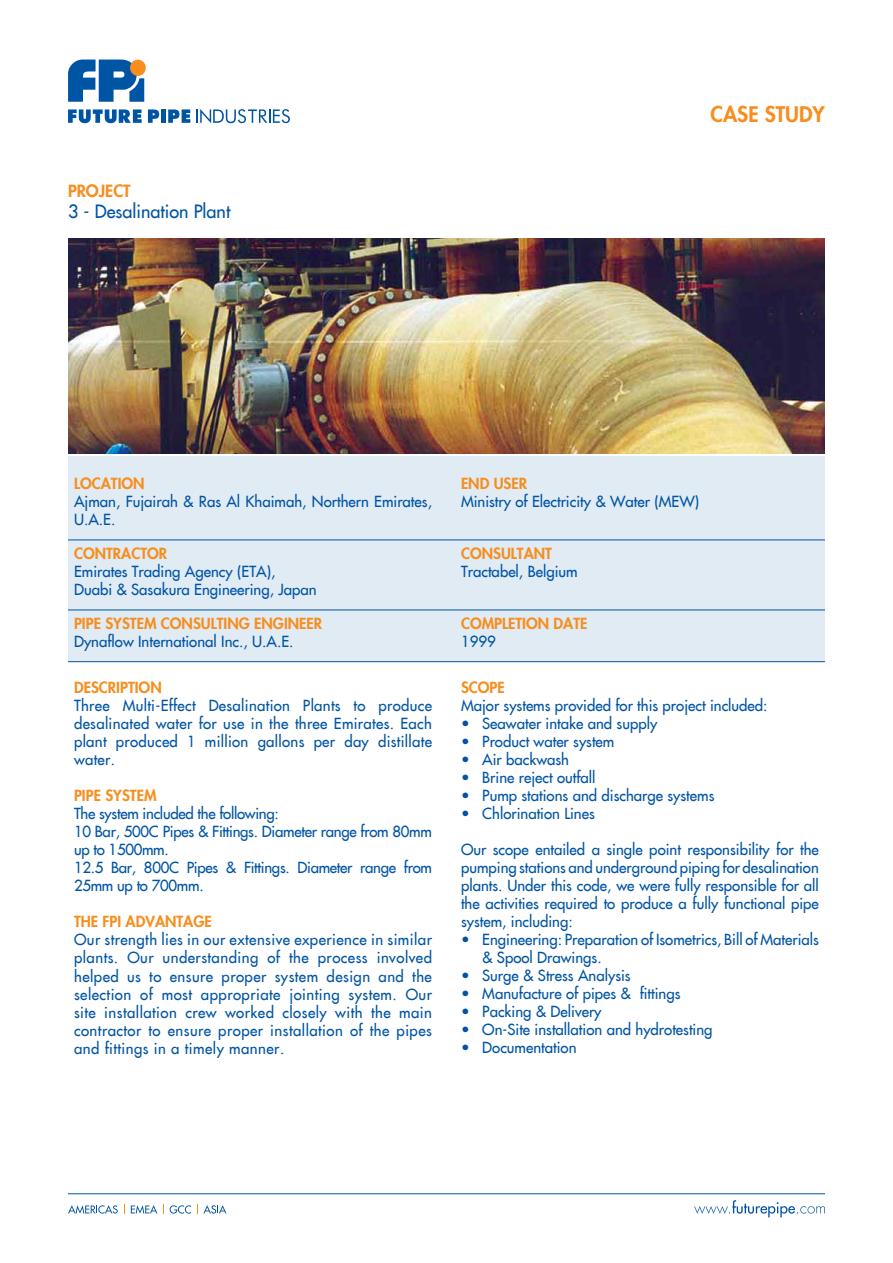
<style>
.page{position:relative;width:893px;height:1263px;background:#fff}
.page>*{position:absolute;margin:0;border:0;box-sizing:border-box;transform-origin:0 0}
.t1{font:800 21px "Futura LT";color:#f78e1e}
.t2{font:18px "Futura LT";color:#0054a4}
.t3{font:800 16.5px "Futura LT";color:#f78e1e}
.t4{font:15px/18px "Futura LT";color:#0054a4}
.t5{font:15px/18px "Futura LT";letter-spacing:-.02em;color:#0054a4}
.t6{font:800 15px "Futura LT";color:#f78e1e}
</style>
<div class="page">
<svg style="left:197px;top:109px;width:93px;height:14px"></svg>
<svg style="left:68px;top:109px;width:74px;height:14px"></svg>
<svg style="left:148px;top:109px;width:11px;height:14px"></svg>
<div style="left:161px;top:109px;width:5px;height:14px;background:#0054a4"></div>
<svg style="left:168px;top:109px;width:22px;height:14px"></svg>
<svg style="left:68px;top:60px;width:76px;height:42px"></svg>
<div style="left:130px;top:60px;width:16px;height:16px;background:#f78e1e;border-radius:50%"></div>
<svg style="left:694px;top:1200px;width:131px;height:17px"></svg>
<hr style="left:68px;top:1193px;width:757px;height:1px;background:#0054a4">
<svg style="left:68px;top:1205px;width:50px;height:8px"></svg>
<svg style="left:131px;top:1205px;width:26px;height:8px"></svg>
<svg style="left:170px;top:1205px;width:21px;height:8px"></svg>
<svg style="left:197px;top:1204px;width:29px;height:9px"></svg>
<div style="left:68px;top:456px;width:757px;height:157px;background:#e0ebf4"></div>
<svg style="left:68px;top:539px;width:757px;height:122px"></svg>
<hr style="left:68px;top:540px;width:370px;height:1px;background:#0054a4">
<svg style="left:438px;top:540px;width:17px;height:1px"></svg>
<hr style="left:455px;top:540px;width:370px;height:1px;background:#0054a4">
<hr style="left:68px;top:610px;width:370px;height:1px;background:#0054a4">
<svg style="left:438px;top:610px;width:17px;height:1px"></svg>
<hr style="left:455px;top:610px;width:370px;height:1px;background:#0054a4">
<hr style="left:68px;top:661px;width:370px;height:1px;background:#0054a4">
<svg style="left:438px;top:661px;width:17px;height:1px"></svg>
<hr style="left:455px;top:661px;width:370px;height:1px;background:#0054a4">
<img style="left:68px;top:238px;width:757px;height:215px">
<p class="t3" style="left:68px;top:180px;width:64px">PROJECT</p>
<p class="t2" style="left:68px;top:200px;width:164px">3 - Desalination Plant</p>
<h1 class="t1" style="left:710px;top:100px;width:116px">CASE STUDY</h1>
<p class="t6" style="left:74px;top:473px;width:72px">LOCATION</p>
<p class="t4" style="left:74px;top:492px;width:359px">Ajman, Fujairah &amp; Ras Al Khaimah, Northern Emirates,<br>U.A.E.</p>
<p class="t6" style="left:74px;top:543px;width:95px">CONTRACTOR</p>
<p class="t4" style="left:74px;top:562px;width:244px">Emirates Trading Agency (ETA),<br>Duabi &amp; Sasakura Engineering, Japan</p>
<p class="t6" style="left:74px;top:613px;width:99px">PIPE SYSTEM CON</p>
<p class="t6" style="left:193px;top:613px;width:100px">SULTING ENGINEER</p>
<p class="t4" style="left:74px;top:632px;width:221px">Dynaflow International Inc., U.A.E.</p>
<p class="t6" style="left:74px;top:678px;width:89px">DESCRIPTION</p>
<p class="t4" style="left:74px;top:697px;width:359px;text-align:justify">Three Multi-Effect Desalination Plants to produce desalinated water for use in the three Emirates. Each plant produced 1 million gallons per day distillate water.</p>
<p class="t6" style="left:74px;top:786px;width:84px">PIPE SYSTEM</p>
<p class="t5" style="left:74px;top:805px;width:359px">The system included the following:<br>10 Bar, 500C Pipes &amp; Fittings. Diameter range from 80mm up to 1500mm.<br>12.5 Bar, 800C Pipes &amp; Fittings. Diameter range from 25mm up to 700mm.</p>
<p class="t6" style="left:74px;top:912px;width:139px">THE FPI ADVANTAGE</p>
<p class="t4" style="left:74px;top:931px;width:359px;text-align:justify">Our strength lies in our extensive experience in similar plants. Our understanding of the process involved helped us to ensure proper system design and the selection of most appropriate jointing system. Our site installation crew worked closely with the main contractor to ensure proper installation of the pipes and fittings in a timely manner.</p>
<p class="t6" style="left:461px;top:473px;width:68px">END USER</p>
<p class="t4" style="left:461px;top:492px;width:240px">Ministry of Electricity &amp; Water (MEW)</p>
<p class="t6" style="left:461px;top:543px;width:93px">CONSULTANT</p>
<p class="t4" style="left:461px;top:562px;width:118px">Tractabel, Belgium</p>
<p class="t6" style="left:461px;top:613px;width:128px">COMPLETION DATE</p>
<p class="t4" style="left:461px;top:632px;width:36px">1999</p>
<p class="t6" style="left:461px;top:678px;width:44px">SCOPE</p>
<p class="t4" style="left:461px;top:696px;width:308px">Major systems provided for this project included:</p>
<p class="t4" style="left:461px;top:714px;width:198px">• Seawater intake and supply</p>
<p class="t4" style="left:461px;top:732px;width:155px">• Product water system</p>
<p class="t4" style="left:461px;top:750px;width:110px">• Air backwash</p>
<p class="t4" style="left:461px;top:768px;width:136px">• Brine reject outfall</p>
<p class="t4" style="left:461px;top:786px;width:255px">• Pump stations and discharge systems</p>
<p class="t4" style="left:461px;top:804px;width:135px">• Chlorination Lines</p>
<p class="t4" style="left:461px;top:840px;width:359px;text-align:justify">Our scope entailed a single point responsibility for the pumping stations and underground piping for desalination plants. Under this code, we were fully responsible for all the activities required to produce a fully functional pipe system, including:</p>
<p class="t4" style="left:482px;top:930px;width:338px;text-indent:-21px">• Engineering: Preparation of Isometrics, Bill of Materials &amp; Spool Drawings.</p>
<p class="t4" style="left:461px;top:966px;width:171px">• Surge &amp; Stress Analysis</p>
<p class="t4" style="left:461px;top:984px;width:221px">• Manufacture of pipes &amp; fittings</p>
<p class="t4" style="left:461px;top:1002px;width:142px">• Packing &amp; Delivery</p>
<p class="t4" style="left:461px;top:1020px;width:253px">• On-Site installation and hydrotesting</p>
<p class="t4" style="left:461px;top:1038px;width:117px">• Documentation</p>
</div>
